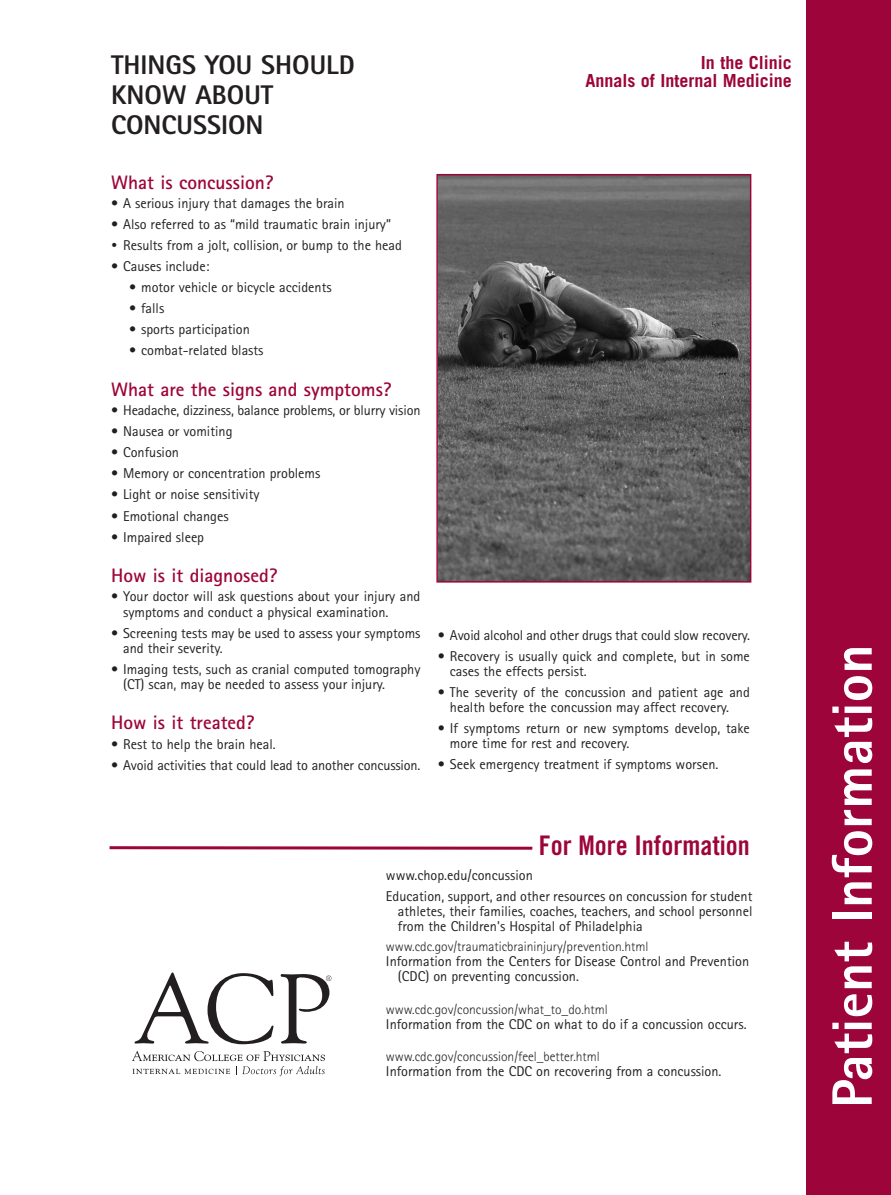
<style>
.page{position:relative;width:891px;height:1195px;background:#fff}
.page>*{position:absolute;margin:0;border:0;box-sizing:border-box;transform-origin:0 0}
.t1{font:800 57px "Rotis Sans Serif";color:#fff}
.t2{font:800 27px/30px "Rotis Sans Serif";color:#231f20}
.t3{font:27px "Trade Gothic Bold Cond Twenty";color:#9d053a}
.t4{font:700 19.5px "Rotis Sans Serif";color:#9d053a}
.t5{font:700 18px/18px "Trade Gothic";color:#9d053a;text-align:right}
.t6{font:14.25px/15px "Rotis Sans Serif";color:#231f20}
.t7{font:300 13.5px "Rotis Sans Serif";color:#231f20}
.s1{font-family:"Koz Min Pr 6 N Medium Proportional"}
</style>
<div class="page">
<div style="left:807px;top:0;width:84px;height:1195px;background:#9d053a"></div>
<svg style="left:109px;top:846px;width:424px;height:4px;background:#b5436b"></svg>
<svg style="left:135px;top:972px;width:139px;height:72px"></svg>
<svg style="left:132px;top:1051px;width:193px;height:25px"></svg>
<svg style="left:281px;top:974px;width:50px;height:70px"></svg>
<img style="left:439px;top:177px;width:309px;height:402px">
<div style="left:436px;top:174px;width:315px;height:408px;border:2px solid #9d053a"></div>
<h2 class="t2" style="left:111px;top:53px;width:245px">THINGS YOU SHOULD<br>KNOW ABOUT<br>CONCUSSION</h2>
<h3 class="t4" style="left:111px;top:175px;width:164px">What is concussion?</h3>
<p class="t6" style="left:111px;top:197px;width:235px">• A serious injury that damages the brain</p>
<p class="t6" style="left:111px;top:218px;width:281px">• Also referred to as “mild traumatic brain injury”</p>
<p class="t6" style="left:111px;top:239px;width:292px"><span class="s1">•</span> Results from a jolt, collision, or bump to the head</p>
<p class="t6" style="left:111px;top:260px;width:100px">• Causes include:</p>
<p class="t6" style="left:129px;top:282px;width:204px">• motor vehicle or bicycle accidents</p>
<p class="t6" style="left:129px;top:303px;width:37px">• falls</p>
<p class="t6" style="left:129px;top:324px;width:122px">• sports participation</p>
<p class="t6" style="left:129px;top:345px;width:136px">• combat-related blasts</p>
<h3 class="t4" style="left:111px;top:382px;width:282px">What are the signs and symptoms?</h3>
<p class="t6" style="left:111px;top:404px;width:311px">• Headache, dizziness, balance problems, or blurry vision</p>
<p class="t6" style="left:111px;top:425px;width:123px">• Nausea or vomiting</p>
<p class="t6" style="left:111px;top:446px;width:69px">• Confusion</p>
<p class="t6" style="left:111px;top:467px;width:211px">• Memory or concentration problems</p>
<p class="t6" style="left:111px;top:489px;width:150px">• Light or noise sensitivity</p>
<p class="t6" style="left:111px;top:510px;width:119px">• Emotional changes</p>
<p class="t6" style="left:111px;top:531px;width:95px">• Impaired sleep</p>
<h3 class="t4" style="left:111px;top:568px;width:168px">How is it diagnosed?</h3>
<p class="t6" style="left:123px;top:590px;width:299px;text-indent:-12px">• Your doctor will ask questions about your injury and symptoms and conduct a physical examination.</p>
<p class="t6" style="left:123px;top:626px;width:299px;text-indent:-12px">• Screening tests may be used to assess your symptoms and their severity.</p>
<p class="t6" style="left:123px;top:663px;width:299px;text-indent:-12px">• Imaging tests, such as cranial computed tomography (CT) scan, may be needed to assess your injury.</p>
<h3 class="t4" style="left:111px;top:715px;width:145px">How is it treated?</h3>
<p class="t6" style="left:111px;top:737px;width:166px">• Rest to help the brain heal.</p>
<p class="t6" style="left:111px;top:758px;width:311px">• Avoid activities that could lead to another concussion.</p>
<p class="t5" style="left:585px;top:55px;width:208px">In the Clinic<br>Annals of Internal Medicine</p>
<p class="t6" style="left:438px;top:629px;width:313px">• Avoid alcohol and other drugs that could slow recovery.</p>
<p class="t6" style="left:450px;top:650px;width:301px;text-indent:-12px">• Recovery is usually quick and complete, but in some cases the effects persist.</p>
<p class="t6" style="left:450px;top:686px;width:301px;text-indent:-12px">• The severity of the concussion and patient age and health before the concussion may affect recovery.</p>
<p class="t6" style="left:450px;top:722px;width:302px;text-indent:-12px">• If symptoms return or new symptoms develop, take more time for rest and recovery.</p>
<p class="t6" style="left:438px;top:758px;width:282px">• Seek emergency treatment if symptoms worsen.</p>
<h2 class="t3" style="left:539px;top:835px;width:212px">For More Information</h2>
<p class="t6" style="left:386px;top:866px;width:368px;line-height:21px">www.chop.edu/concussion<br>Education, support, and other resources on concussion for student</p>
<p class="t6" style="left:398px;top:905px;width:356px">athletes, their families, coaches, teachers, and school personnel from the Children's Hospital of Philadelphia</p>
<p class="t7" style="left:386px;top:942px;width:264px">www.cdc.gov/traumaticbraininjury/prevention.html</p>
<p class="t6" style="left:398px;top:955px;width:353px;text-indent:-12px">Information from the Centers for Disease Control and Prevention (CDC) on preventing concussion.</p>
<p class="t7" style="left:386px;top:1004px;width:223px">www.cdc.gov/concussion/what_to_do.html</p>
<p class="t6" style="left:386px;top:1018px;width:362px">Information from the CDC on what to do if a concussion occurs.</p>
<p class="t7" style="left:386px;top:1051px;width:215px">www.cdc.gov/concussion/feel_better.html</p>
<p class="t6" style="left:386px;top:1065px;width:337px">Information from the CDC on recovering from a concussion.</p>
<h1 class="t1" style="left:832px;top:1108px;width:465px;rotate:-90deg">Patient Information</h1>
</div>
